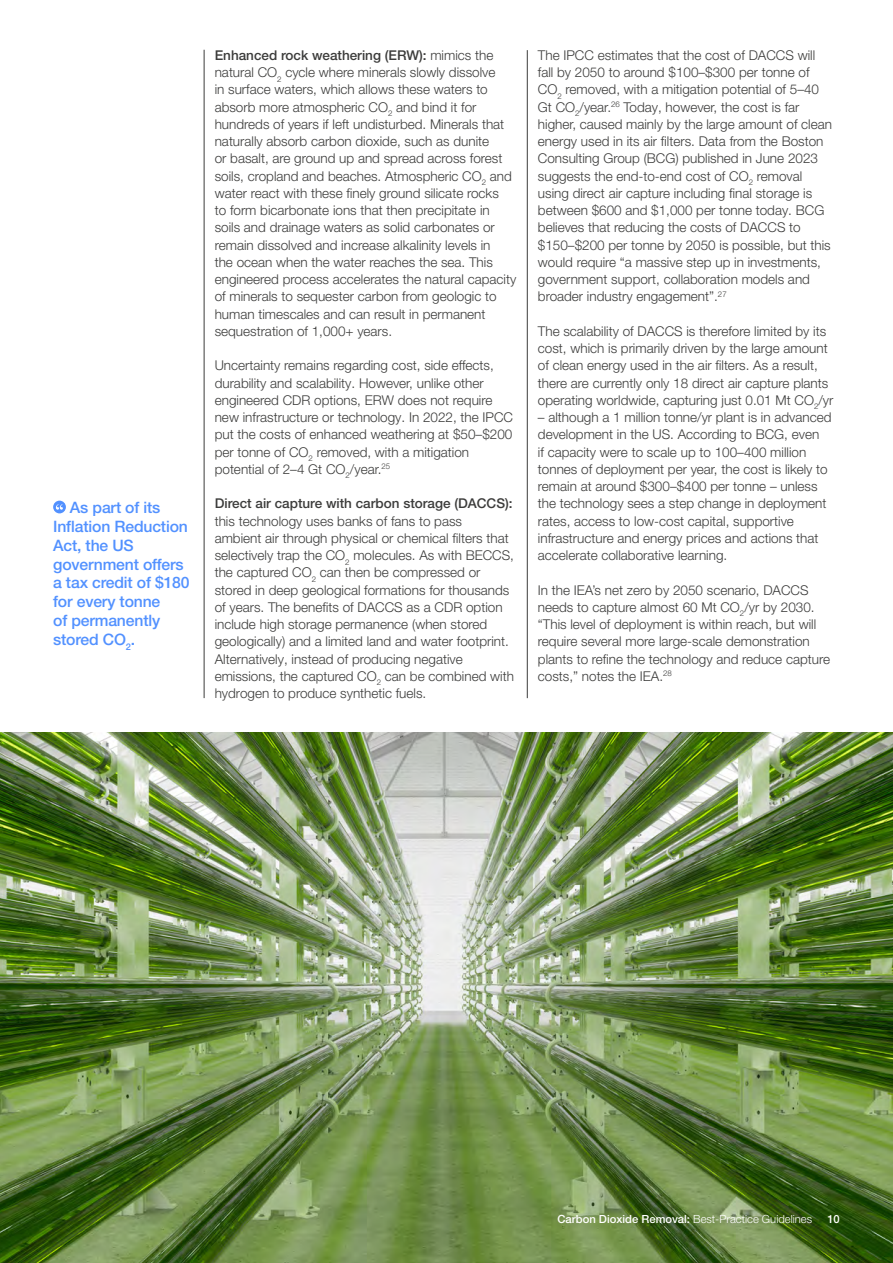
<style>
.page{position:relative;width:893px;height:1263px;background:#fff}
.page>*{position:absolute;margin:0;border:0;box-sizing:border-box;transform-origin:0 0}
.t1{font:500 15.75px/18.8px "Helvetica Neue LT Pro";letter-spacing:-.01em;color:#5291ff}
.t2{font:300 13.5px/17.2px "Helvetica Neue LT Pro";color:#3c3c3b}
.t3{font:500 13.5px "Helvetica Neue LT Pro";color:#3c3c3b}
.t4{font:300 11.25px "Helvetica Neue LT Pro";color:#fff}
.t5{font:500 11.25px "Helvetica Neue LT Pro";color:#fff}
.s1{font-weight:500}
</style>
<div class="page">
<hr style="left:527px;top:50px;width:1px;height:648px;background:#3c3c3b">
<hr style="left:204px;top:50px;width:1px;height:648px;background:#3c3c3b">
<img style="left:0;top:732px;width:893px;height:531px">
<div style="left:53px;top:501px;width:13px;height:12px;background:#5291ff;border-radius:50%"></div>
<svg style="left:56px;top:504px;width:7px;height:6px"></svg>
<p class="t1" style="left:53px;top:498px;width:138px;text-indent:17px">As part of its<br>Inflation Reduction<br>Act, the US government offers a tax credit of $180 for every tonne<br>of permanently stored CO<sub>2</sub>.</p>
<p class="t2" style="left:215px;top:46px;width:303px"><span class="s1">Enhanced rock weathering (ERW):</span> mimics the natural CO<sub>2</sub> cycle where minerals slowly dissolve<br>in surface waters, which allows these waters to absorb more atmospheric CO<sub>2</sub> and bind it for hundreds of years if left undisturbed. Minerals that naturally absorb carbon dioxide, such as dunite<br>or basalt, are ground up and spread across forest soils, cropland and beaches. Atmospheric CO<sub>2</sub> and water react with these finely ground silicate rocks<br>to form bicarbonate ions that then precipitate in soils and drainage waters as solid carbonates or remain dissolved and increase alkalinity levels in<br>the ocean when the water reaches the sea. This engineered process accelerates the natural capacity of minerals to sequester carbon from geologic to human timescales and can result in permanent sequestration of 1,000+ years.</p>
<p class="t2" style="left:215px;top:357px;width:300px">Uncertainty remains regarding cost, side effects, durability and scalability. However, unlike other engineered CDR options, ERW does not require new infrastructure or technology. In 2022, the IPCC put the costs of enhanced weathering at $50–$200 per tonne of CO<sub>2</sub> removed, with a mitigation potential of 2–4 Gt CO<sub>2</sub>/year.<sup>25</sup></p>
<p class="t3" style="left:215px;top:495px;width:299px">Direct air capture with carbon storage (DACCS):</p>
<p class="t2" style="left:215px;top:512px;width:301px">this technology uses banks of fans to pass<br>ambient air through physical or chemical filters that selectively trap the CO<sub>2</sub> molecules. As with BECCS, the captured CO<sub>2</sub> can then be compressed or stored in deep geological formations for thousands of years. The benefits of DACCS as a CDR option include high storage permanence (when stored geologically) and a limited land and water footprint.<br>Alternatively, instead of producing negative emissions, the captured CO<sub>2</sub> can be combined with hydrogen to produce synthetic fuels.</p>
<p class="t2" style="left:538px;top:46px;width:296px">The IPCC estimates that the cost of DACCS will fall by 2050 to around $100–$300 per tonne of CO<sub>2</sub> removed, with a mitigation potential of 5–40<br>Gt CO<sub>2</sub>/year.<sup>26</sup> Today, however, the cost is far higher, caused mainly by the large amount of clean energy used in its air filters. Data from the Boston Consulting Group (BCG) published in June 2023 suggests the end-to-end cost of CO<sub>2</sub> removal using direct air capture including final storage is between $600 and $1,000 per tonne today. BCG believes that reducing the costs of DACCS to $150–$200 per tonne by 2050 is possible, but this would require “a massive step up in investments, government support, collaboration models and broader industry engagement”.<sup>27</sup></p>
<p class="t2" style="left:538px;top:322px;width:297px">The scalability of DACCS is therefore limited by its cost, which is primarily driven by the large amount of clean energy used in the air filters. As a result, there are currently only 18 direct air capture plants operating worldwide, capturing just 0.01 Mt CO<sub>2</sub>/yr</p>
<p class="t2" style="left:538px;top:408px;width:295px">– although a 1 million tonne/yr plant is in advanced development in the US. According to BCG, even<br>if capacity were to scale up to 100–400 million tonnes of deployment per year, the cost is likely to remain at around $300–$400 per tonne – unless the technology sees a step change in deployment rates, access to low-cost capital, supportive infrastructure and energy prices and actions that accelerate collaborative learning.</p>
<p class="t2" style="left:538px;top:581px;width:294px">In the IEA’s net zero by 2050 scenario, DACCS needs to capture almost 60 Mt CO<sub>2</sub>/yr by 2030. “This level of deployment is within reach, but will require several more large-scale demonstration plants to refine the technology and reduce capture costs,” notes the IEA.<sup>28</sup></p>
<p class="t4" style="left:557px;top:1212px;width:256px"><span class="s1">Carbon Dioxide Removal:</span> Best-Practice Guidelines</p>
<p class="t5" style="left:827px;top:1212px;width:14px">10</p>
</div>
